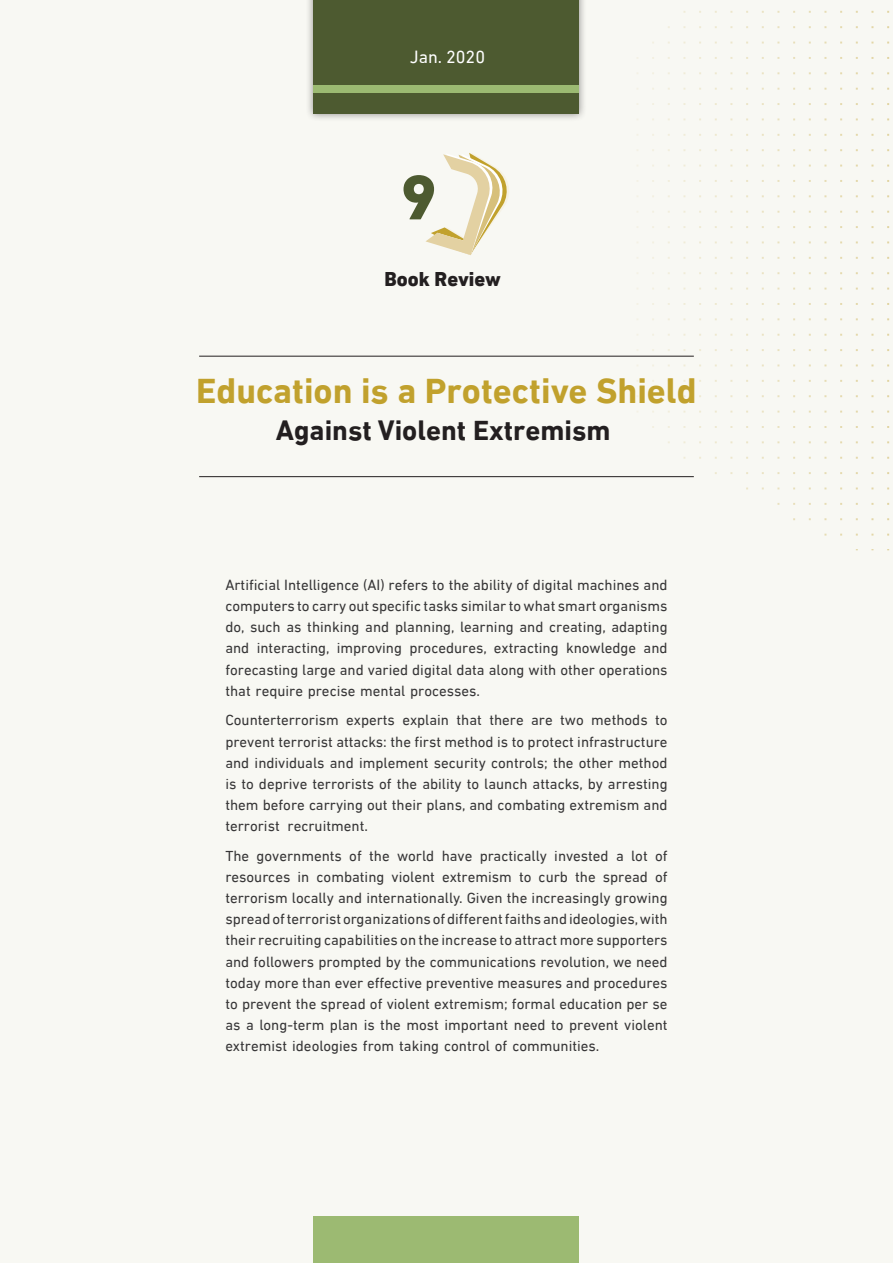
<style>
.page{position:relative;width:893px;height:1263px;background:#f8f8f3}
.page>*{position:absolute;margin:0;border:0;box-sizing:border-box;transform-origin:0 0}
.t1{font:800 64.05px "DIN Next LTW23";color:#4d5a30}
.t2{font:700 36px "DIN Next LTW23";color:#c1a12d}
.t3{font:700 28.5px "DIN Next LTW23";color:#231f20}
.t4{font:800 20.4px "DIN Next LTW23";color:#231f20}
.t5{font:18px "DIN Next LTW23";color:#fff}
.t6{font:15px/21.1px "DIN Next LT Arabic";color:#363536;text-align:justify}
</style>
<div class="page">
<svg style="left:636px;top:10px;width:254px;height:540px"></svg>
<svg style="left:426px;top:153px;width:83px;height:102px"></svg>
<div style="left:313px;top:1216px;width:266px;height:47px;background:#9cba72"></div>
<div style="left:305px;top:0;width:282px;height:121px;background:#231f20;opacity:.5"></div>
<div style="left:313px;top:0;width:266px;height:113px;background:#4d5a30"></div>
<div style="left:313px;top:85px;width:266px;height:7px;background:#9cba72"></div>
<hr style="left:199px;top:356px;width:495px;height:1px;background:#231f20">
<hr style="left:199px;top:476px;width:495px;height:1px;background:#231f20">
<p class="t5" style="left:410px;top:46px;width:77px">Jan. 2020</p>
<p class="t1" style="left:401px;top:160px;width:37px">9</p>
<p class="t4" style="left:384px;top:267px;width:118px">Book Review</p>
<p class="t2" style="left:196px;top:369px;width:502px">Education is a Protective Shield</p>
<p class="t3" style="left:276px;top:414px;width:336px">Against Violent Extremism</p>
<p class="t6" style="left:225px;top:574px;width:444px">Artificial Intelligence (AI) refers to the ability of digital machines and computers to carry out specific tasks similar to what smart organisms do, such as thinking and planning, learning and creating, adapting and interacting, improving procedures, extracting knowledge and forecasting large and varied digital data along with other operations that require precise mental processes.</p>
<p class="t6" style="left:225px;top:710px;width:444px">Counterterrorism experts explain that there are two methods to prevent terrorist attacks: the first method is to protect infrastructure and individuals and implement security controls; the other method is to deprive terrorists of the ability to launch attacks, by arresting them before carrying out their plans, and combating extremism and terrorist recruitment.</p>
<p class="t6" style="left:225px;top:845px;width:444px">The governments of the world have practically invested a lot of resources in combating violent extremism to curb the spread of terrorism locally and internationally. Given the increasingly growing spread of terrorist organizations of different faiths and ideologies, with their recruiting capabilities on the increase to attract more supporters and followers prompted by the communications revolution, we need today more than ever effective preventive measures and procedures to prevent the spread of violent extremism; formal education per se as a long-term plan is the most important need to prevent violent extremist ideologies from taking control of communities.</p>
</div>
